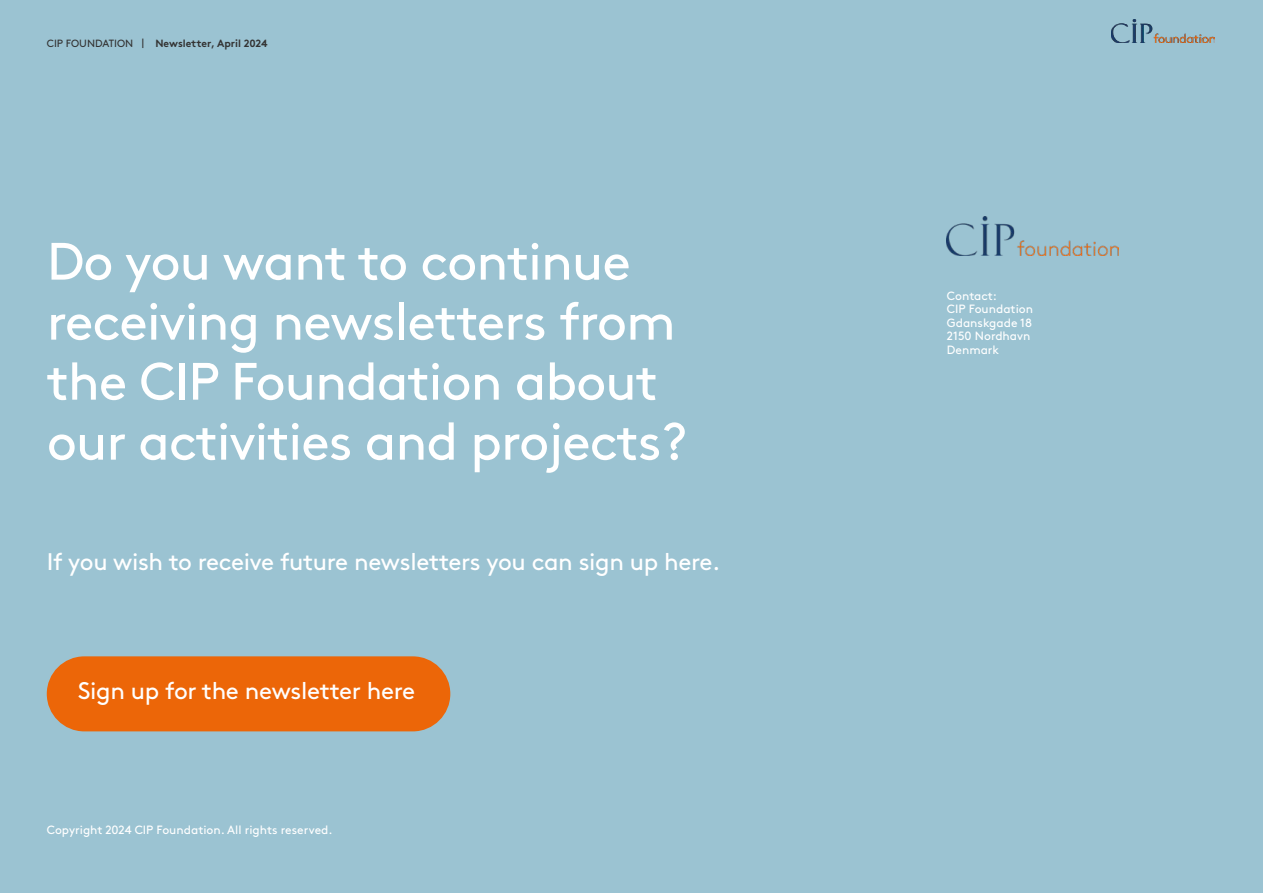
<style>
.page{position:relative;width:1263px;height:893px;background:#9bc3d2}
.page>*{position:absolute;margin:0;border:0;box-sizing:border-box;transform-origin:0 0}
.t1{font:52.5px/60px "Brown";letter-spacing:-.02em;color:#fff}
.t2{font:24px "Brown";letter-spacing:-.015em;color:#fff}
.t3{font:12px/13.5px "Brown";color:#fff}
.t4{font:700 10.5px "Brown";color:#333}
.s1{font-weight:400}
</style>
<div class="page">
<div style="left:47px;top:656px;width:403px;height:75px;background:#ec6608;border-radius:38px"></div>
<img style="left:947px;top:217px;width:171px;height:39px">
<img style="left:1111px;top:19px;width:103px;height:23px">
<p class="t4" style="left:47px;top:35px;width:222px"><span class="s1">CIP FOUNDATION |</span> Newsletter, April 2024</p>
<h1 class="t1" style="left:47px;top:227px;width:642px">Do you want to continue receiving newsletters from the CIP Foundation about our activities and projects?</h1>
<h2 class="t2" style="left:47px;top:543px;width:675px">If you wish to receive future newsletters you can sign up here.</h2>
<h2 class="t2" style="left:78px;top:672px;width:339px">Sign up for the newsletter here</h2>
<p class="t3" style="left:47px;top:822px;width:287px">Copyright 2024 CIP Foundation. All rights reserved.</p>
<p class="t3" style="left:947px;top:288px;width:88px">Contact:<br>CIP Foundation<br>Gdanskgade 18<br>2150 Nordhavn<br>Denmark</p>
</div>
